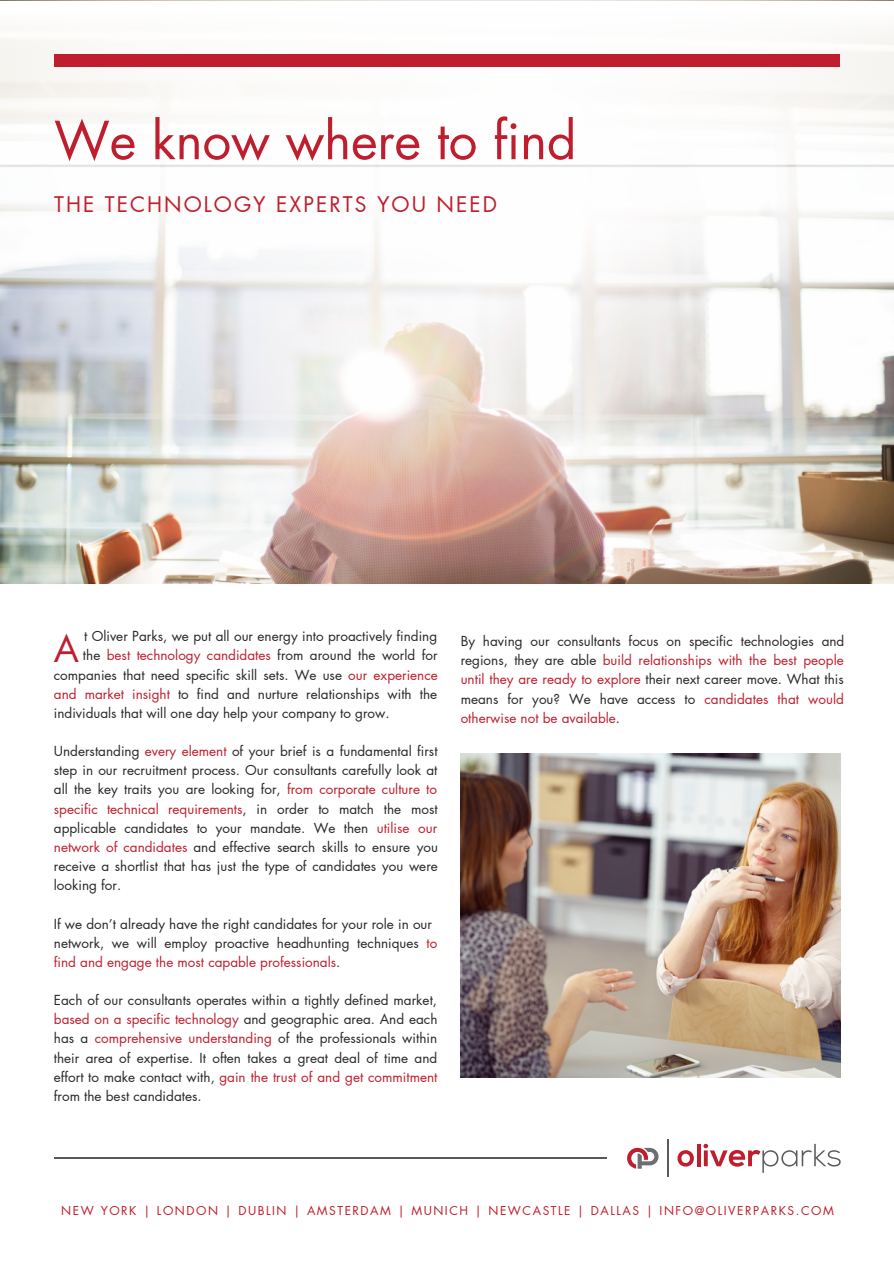
<style>
.page{position:relative;width:894px;height:1264px;background:#fff}
.page>*{position:absolute;margin:0;border:0;box-sizing:border-box;transform-origin:0 0}
.t1{font:51px "Futura LT Pro";color:#be1e2d}
.t2{font:36px "Futura LT Pro";color:#be1e2d}
.t3{font:21px "Futura LT Pro";letter-spacing:.095em;color:#be1e2d}
.t4{font:13.5px/19.2px "Futura LT Pro";color:#292829;text-align:justify}
.t5{font:12px "Futura LT Pro";letter-spacing:.125em;color:#be1e2d}
.s1{color:#be1e2d}
</style>
<div class="page">
<img style="left:0;top:0;width:893px;height:583px">
<img style="left:0;top:298px;width:893px;height:6px">
<img style="left:0;top:2px;width:893px;height:296px">
<hr style="left:54px;top:1157px;width:552px;height:1px;background:#58595b">
<div style="left:54px;top:54px;width:785px;height:13px;background:#be1e2d"></div>
<svg style="left:677px;top:1150px;width:16px;height:16px"></svg>
<svg style="left:697px;top:1144px;width:3px;height:22px"></svg>
<svg style="left:703px;top:1143px;width:137px;height:29px"></svg>
<hr style="left:667px;top:1139px;width:1px;height:38px;background:#58595b">
<svg style="left:627px;top:1147px;width:31px;height:21px"></svg>
<img style="left:460px;top:753px;width:380px;height:324px">
<h1 class="t1" style="left:54px;top:117px;width:523px">We know where to find</h1>
<h3 class="t3" style="left:54px;top:195px;width:444px">THE TECHNOLOGY EXPERTS YOU NEED</h3>
<p class="t4" style="left:54px;top:627px;width:385px;text-indent:30px">t Oliver Parks, we put all our energy into proactively finding the the <span class="s1">best technology candidates</span> from around the world for companies that need specific skill sets. We use <span class="s1">our experience and market insight</span> to find and nurture relationships with the individuals that will one day help your company to grow.</p>
<p class="t4" style="left:54px;top:742px;width:385px">Understanding <span class="s1">every element</span> of your brief is a fundamental first step in our recruitment process. Our consultants carefully look at all the key traits you are looking for, <span class="s1">from corporate culture to specific technical requirements</span>, in order to match the most applicable candidates to your mandate. We then <span class="s1">utilise our network of candidates</span> and effective search skills to ensure you receive a shortlist that has just the type of candidates you were looking for.</p>
<p class="t4" style="left:54px;top:914px;width:385px;text-align:left">If we don’t already have the right candidates for your role in our network, we will employ proactive headhunting techniques <span class="s1">to find and engage the most capable professionals</span>.</p>
<p class="t4" style="left:54px;top:991px;width:385px">Each of our consultants operates within a tightly defined market, <span class="s1">based on a specific technology</span> and geographic area. And each has a <span class="s1">comprehensive understanding</span> of the professionals within their area of expertise. It often takes a great deal of time and effort to make contact with, <span class="s1">gain the trust of and get commitment </span>from the best candidates.</p>
<h2 class="t2" style="left:54px;top:632px;width:27px">A</h2>
<p class="t4" style="left:460px;top:632px;width:385px">By having our consultants focus on specific technologies and regions, they are able <span class="s1">build relationships with the best people until they are ready to explore</span> their next career move. What this means for you? We have access to <span class="s1">candidates that would otherwise not be available</span>.</p>
<p class="t5" style="left:61px;top:1204px;width:773px">NEW YORK | LONDON | DUBLIN | AMSTERDAM | MUNICH | NEWCASTLE | DALLAS | INFO@OLIVERPARKS.COM</p>
</div>
